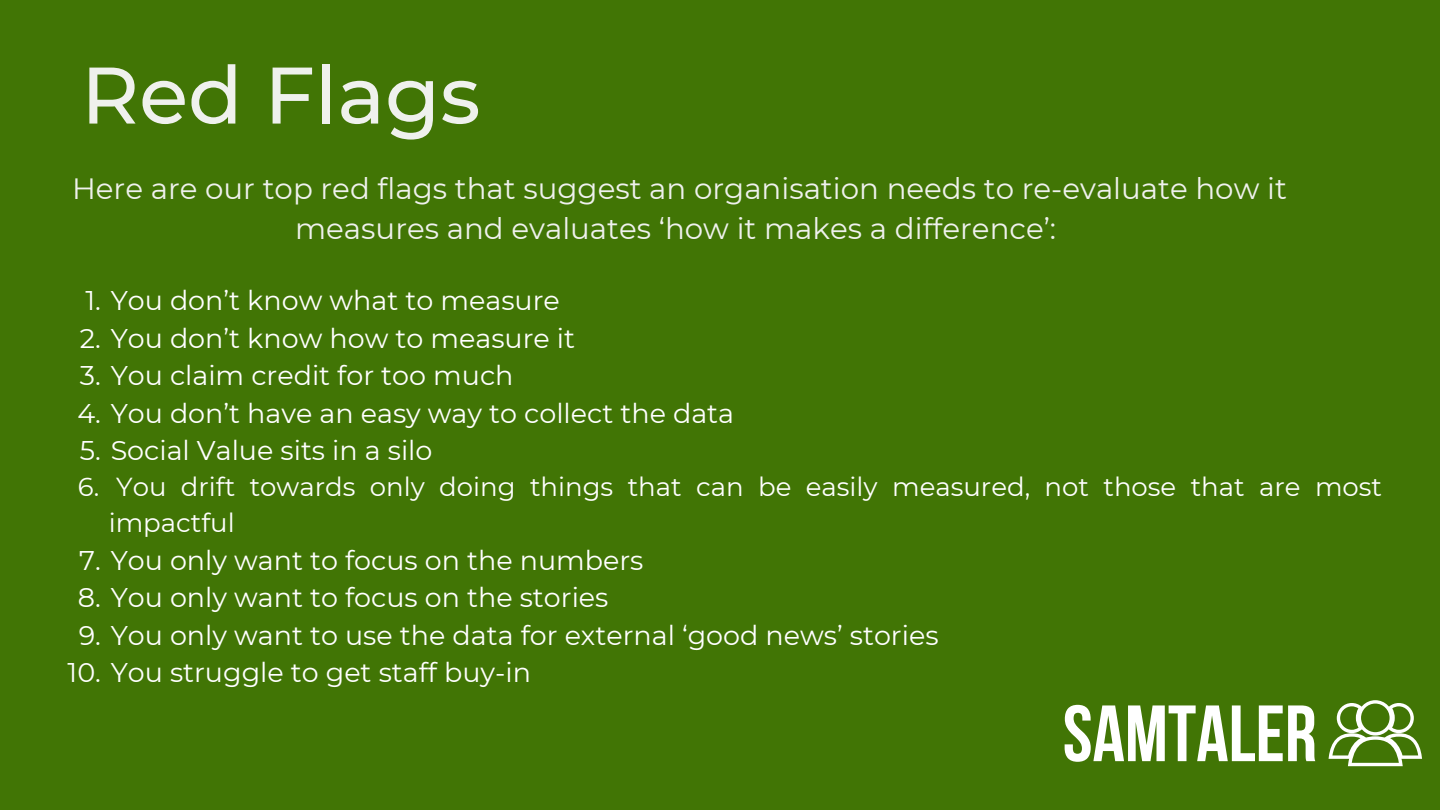
<style>
.page{position:relative;width:1440px;height:810px;background:#417505}
.page>*{position:absolute;margin:0;border:0;box-sizing:border-box;transform-origin:0 0}
.t1{font:500 80px "Montserrat";color:#eff1ed}
.t2{font:700 79.6px "Bebas Neue";color:#fff}
.t3{font:29.3px/40.5px "Montserrat";color:#eff1ed;text-align:center}
.t4{font:27px "Montserrat";color:#fff}
.t5{font:26px/36px "Montserrat";color:#fff}
</style>
<div class="page">
<svg style="left:1329px;top:700px;width:93px;height:66px"></svg>
<p class="t1" style="left:81px;top:46px;width:401px">Red Flags</p>
<p class="t3" style="left:72px;top:168px;width:1216px">Here are our top red flags that suggest an organisation needs to re-evaluate how it measures and evaluates ‘how it makes a difference’:</p>
<p class="t4" style="left:85px;top:284px;width:476px">1. You don’t know what to measure</p>
<p class="t4" style="left:80px;top:322px;width:497px">2. You don’t know how to measure it</p>
<p class="t4" style="left:80px;top:359px;width:435px">3. You claim credit for too much</p>
<p class="t4" style="left:77px;top:397px;width:658px">4. You don’t have an easy way to collect the data</p>
<p class="t4" style="left:80px;top:434px;width:354px">5. Social Value sits in a silo</p>
<p class="t5" style="left:109px;top:469px;width:1275px">You drift towards only doing things that can be easily measured, not those that are most impactful</p>
<p class="t4" style="left:79px;top:544px;width:566px">7. You only want to focus on the numbers</p>
<p class="t4" style="left:78px;top:581px;width:532px">8. You only want to focus on the stories</p>
<p class="t4" style="left:79px;top:619px;width:861px">9. You only want to use the data for external ‘good news’ stories</p>
<p class="t4" style="left:68px;top:656px;width:465px">10. You struggle to get staff buy-in</p>
<p class="t5" style="left:78px;top:469px;width:23px">6.</p>
<p class="t2" style="left:1063px;top:701px;width:256px">SAMTALER</p>
</div>
